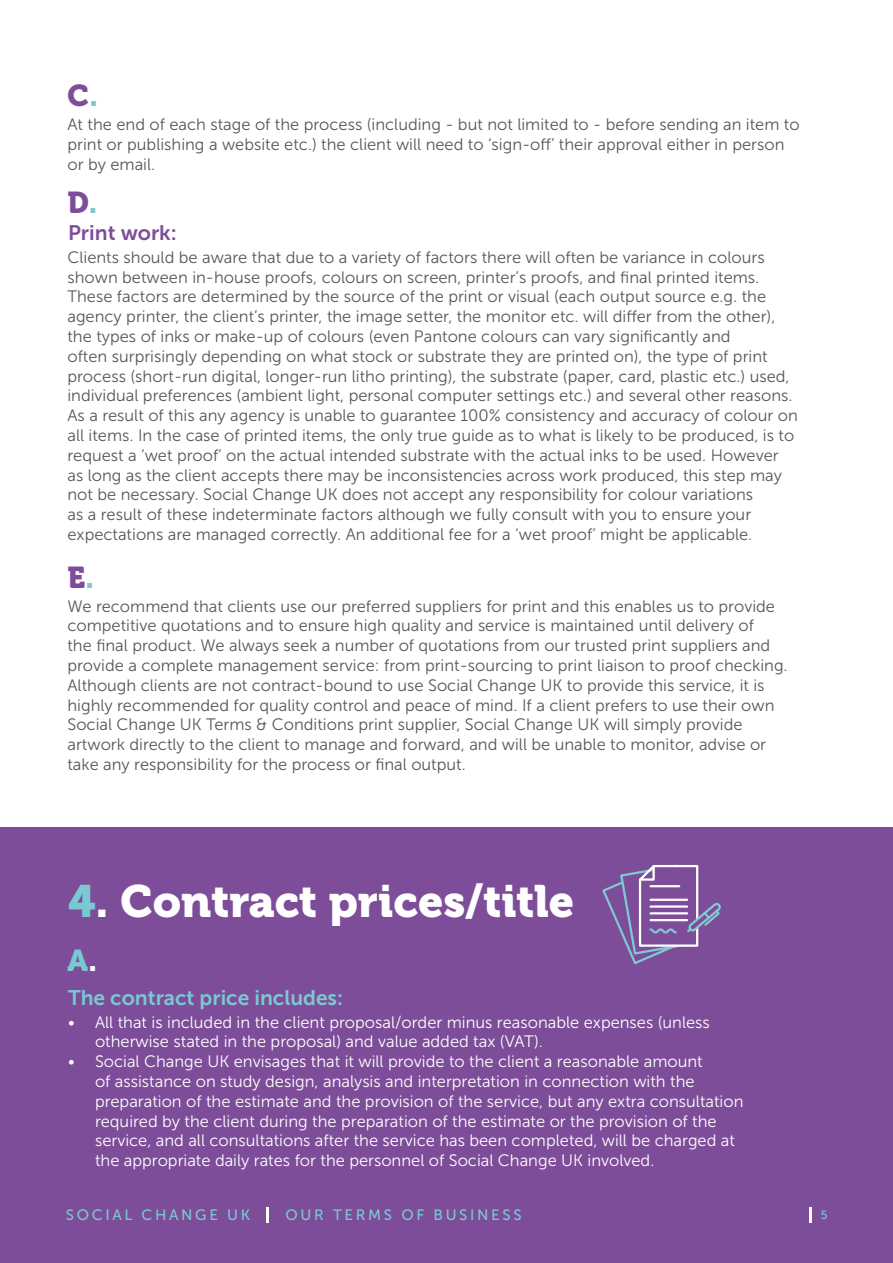
<style>
.page{position:relative;width:893px;height:1263px;background:#fff}
.page>*{position:absolute;margin:0;border:0;box-sizing:border-box;transform-origin:0 0}
.t1{font:45px "Museo 900";color:#fff}
.t2{font:30px "Museo 900";color:#7e4d99}
.t3{font:30px "Museo 900";color:#7ac9d2}
.t4{font:21px "Museo Sans 700";color:#7ac9d2}
.t5{font:21px "Museo Sans 700";color:#7e4d99}
.t6{font:16.5px/19.8px "Museo Sans 300";color:#575756}
.t7{font:16.5px/19.8px "Museo Sans 300";color:#fff}
.t8{font:15px "Museo Sans 500";letter-spacing:.18em;color:#7ac9d2}
.t9{font:12px "Museo Sans 500";color:#7ac9d2}
.s1{color:#7ac9d2}
.s2{color:#fff}
</style>
<div class="page">
<div style="left:0;top:827px;width:893px;height:436px;background:#7e4d99"></div>
<svg style="left:809px;top:1207px;width:2px;height:15px"></svg>
<hr style="left:266px;top:1207px;width:3px;height:15px;background:#fff">
<svg style="left:602px;top:864px;width:119px;height:101px"></svg>
<h2 class="t2" style="left:67px;top:79px;width:32px">C<span class="s1">.</span></h2>
<p class="t6" style="left:67px;top:115px;width:734px">At the end of each stage of the process (including - but not limited to - before sending an item to print or publishing a website etc.) the client will need to ‘sign-off’ their approval either in person or by email.</p>
<h2 class="t2" style="left:67px;top:186px;width:32px">D<span class="s1">.</span></h2>
<p class="t5" style="left:68px;top:221px;width:110px">Print work:</p>
<p class="t6" style="left:67px;top:247px;width:732px">Clients should be aware that due to a variety of factors there will often be variance in colours shown between in-house proofs, colours on screen, printer’s proofs, and final printed items.<br>These factors are determined by the source of the print or visual (each output source e.g. the agency printer, the client’s printer, the image setter, the monitor etc. will differ from the other), the types of inks or make-up of colours (even Pantone colours can vary significantly and<br>often surprisingly depending on what stock or substrate they are printed on), the type of print process (short-run digital, longer-run litho printing), the substrate (paper, card, plastic etc.) used, individual preferences (ambient light, personal computer settings etc.) and several other reasons.<br>As a result of this any agency is unable to guarantee 100% consistency and accuracy of colour on all items. In the case of printed items, the only true guide as to what is likely to be produced, is to request a ‘wet proof’ on the actual intended substrate with the actual inks to be used. However as long as the client accepts there may be inconsistencies across work produced, this step may not be necessary. Social Change UK does not accept any responsibility for colour variations<br>as a result of these indeterminate factors although we fully consult with you to ensure your expectations are managed correctly. An additional fee for a ‘wet proof’ might be applicable.</p>
<h2 class="t2" style="left:67px;top:560px;width:28px">E<span class="s1">.</span></h2>
<p class="t6" style="left:67px;top:596px;width:722px">We recommend that clients use our preferred suppliers for print and this enables us to provide competitive quotations and to ensure high quality and service is maintained until delivery of<br>the final product. We always seek a number of quotations from our trusted print suppliers and provide a complete management service: from print-sourcing to print liaison to proof checking.<br>Although clients are not contract-bound to use Social Change UK to provide this service, it is highly recommended for quality control and peace of mind. If a client prefers to use their own Social Change UK Terms &amp; Conditions print supplier, Social Change UK will simply provide artwork directly to the client to manage and forward, and will be unable to monitor, advise or take any responsibility for the process or final output.</p>
<h1 class="t1" style="left:68px;top:875px;width:508px"><span class="s1">4</span>. Contract prices/title</h1>
<h2 class="t3" style="left:67px;top:944px;width:31px">A<span class="s2">.</span></h2>
<p class="t4" style="left:68px;top:986px;width:277px">The contract price includes:</p>
<p class="t7" style="left:95px;top:1012px;width:616px;text-indent:-27px">• All that is included in the client proposal/order minus reasonable expenses (unless otherwise stated in the proposal) and value added tax (VAT).</p>
<p class="t7" style="left:95px;top:1052px;width:650px;text-indent:-27px">• Social Change UK envisages that it will provide to the client a reasonable amount<br>of assistance on study design, analysis and interpretation in connection with the preparation of the estimate and the provision of the service, but any extra consultation required by the client during the preparation of the estimate or the provision of the service, and all consultations after the service has been completed, will be charged at the appropriate daily rates for the personnel of Social Change UK involved.</p>
<p class="t8" style="left:66px;top:1207px;width:186px">SOCIAL CHANGE UK</p>
<p class="t8" style="left:286px;top:1207px;width:238px">OUR TERMS OF BUSINESS</p>
<p class="t9" style="left:821px;top:1208px;width:8px">5</p>
</div>
